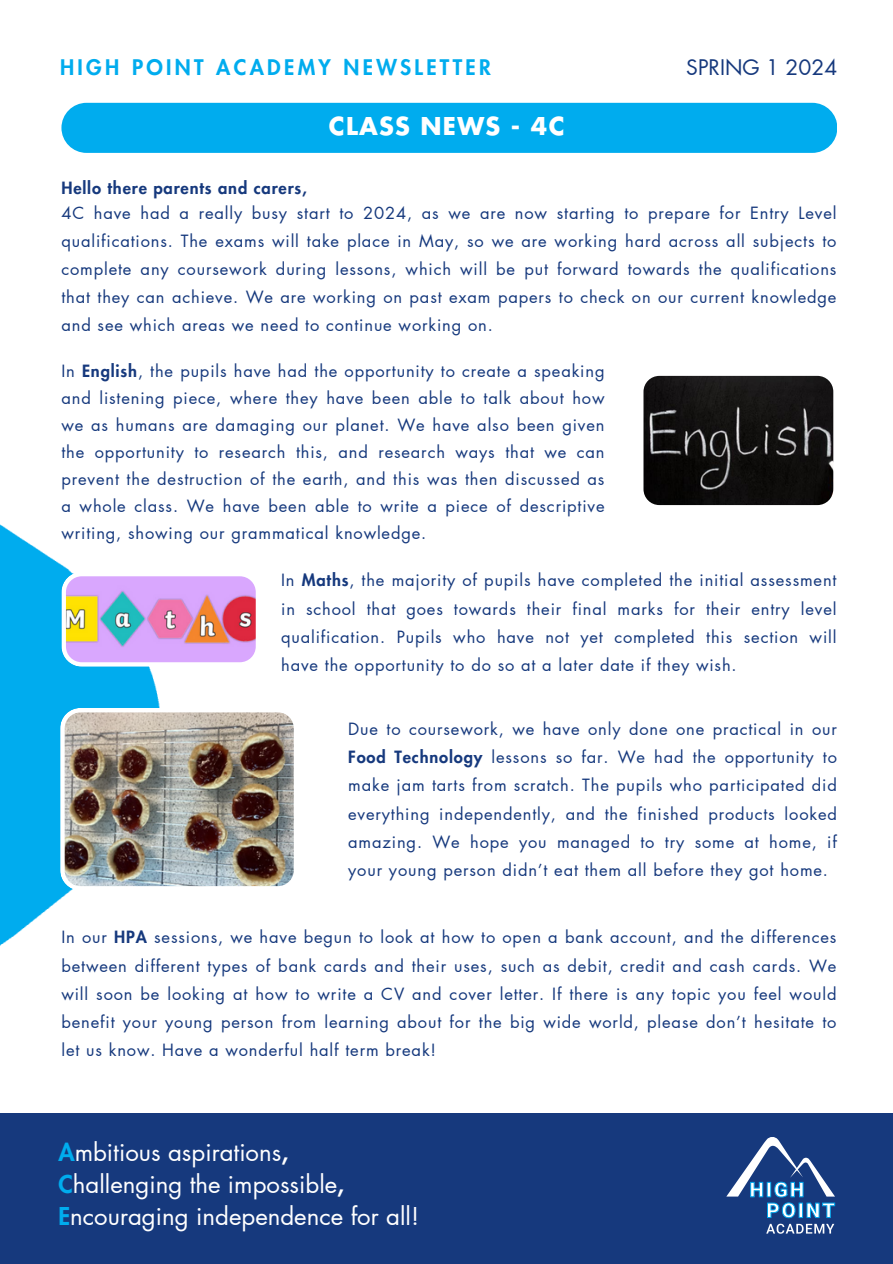
<style>
.page{position:relative;width:893px;height:1264px;background:#fff}
.page>*{position:absolute;margin:0;border:0;box-sizing:border-box;transform-origin:0 0}
.t1{font:24px/31.5px "Futura LT Pro";color:#fff}
.t2{font:700 24px "Futura LT Pro";letter-spacing:.05em;color:#fff}
.t3{font:800 21px "Futura LT Pro";letter-spacing:.16em;color:#00acee}
.t4{font:21px "Futura LT Pro";color:#16397d}
.t5{font:16.5px/28.2px "Futura LT Pro";letter-spacing:.05em;color:#16397d;text-align:justify}
.t6{font:800 16.5px "Futura LT Pro";letter-spacing:.05em;color:#16397d}
.s1{font-weight:800}
.s2{font-weight:800;color:#00acee}
</style>
<div class="page">
<div style="left:61px;top:103px;width:776px;height:50px;background:#00acee;border-radius:25px"></div>
<img style="left:0;top:524px;width:160px;height:422px">
<div style="left:0;top:1113px;width:892px;height:150px;background:#16397d"></div>
<svg style="left:726px;top:1137px;width:108px;height:80px"></svg>
<svg style="left:766px;top:1223px;width:68px;height:10px"></svg>
<svg style="left:643px;top:375px;width:191px;height:131px;background:#222020"></svg>
<svg style="left:61px;top:572px;width:195px;height:94px;background:#d1a9ca"></svg>
<img style="left:60px;top:708px;width:234px;height:182px">
<p class="t3" style="left:60px;top:57px;width:432px">HIGH POINT ACADEMY NEWSLETTER</p>
<p class="t4" style="left:686px;top:57px;width:152px">SPRING 1 2024</p>
<h1 class="t2" style="left:329px;top:115px;width:237px">CLASS NEWS - 4C</h1>
<p class="t6" style="left:61px;top:180px;width:247px">Hello there parents and carers,</p>
<p class="t5" style="left:61px;top:199px;width:776px">4C have had a really busy start to 2024, as we are now starting to prepare for Entry Level qualifications. The exams will take place in May, so we are working hard across all subjects to complete any coursework during lessons, which will be put forward towards the qualifications that they can achieve. We are working on past exam papers to check on our current knowledge and see which areas we need to continue working on.</p>
<p class="t5" style="left:61px;top:358px;width:544px;line-height:27px">In <span class="s1">English</span>, the pupils have had the opportunity to create a speaking and listening piece, where they have been able to talk about how we as humans are damaging our planet. We have also been given the opportunity to research this, and research ways that we can prevent the destruction of the earth, and this was then discussed as a whole class. We have been able to write a piece of descriptive writing, showing our grammatical knowledge.</p>
<p class="t5" style="left:281px;top:567px;width:556px">In <span class="s1">Maths</span>, the majority of pupils have completed the initial assessment in school that goes towards their final marks for their entry level qualification. Pupils who have not yet completed this section will have the opportunity to do so at a later date if they wish.</p>
<p class="t5" style="left:348px;top:715px;width:490px">Due to coursework, we have only done one practical in our <span class="s1">Food Technology</span> lessons so far. We had the opportunity to make jam tarts from scratch. The pupils who participated did everything independently, and the finished products looked amazing. We hope you managed to try some at home, if your young person didn’t eat them all before they got home.</p>
<p class="t5" style="left:61px;top:924px;width:776px">In our <span class="s1">HPA</span> sessions, we have begun to look at how to open a bank account, and the differences between different types of bank cards and their uses, such as debit, credit and cash cards. We will soon be looking at how to write a CV and cover letter. If there is any topic you feel would benefit your young person from learning about for the big wide world, please don’t hesitate to let us know. Have a wonderful half term break!</p>
<h1 class="t1" style="left:58px;top:1137px;width:362px"><span class="s2">A</span>mbitious aspirations<span class="s1">,<br></span><span class="s2">C</span>hallenging the impossible<span class="s1">,<br></span><span class="s2">E</span>ncouraging independence for all!</h1>
</div>
